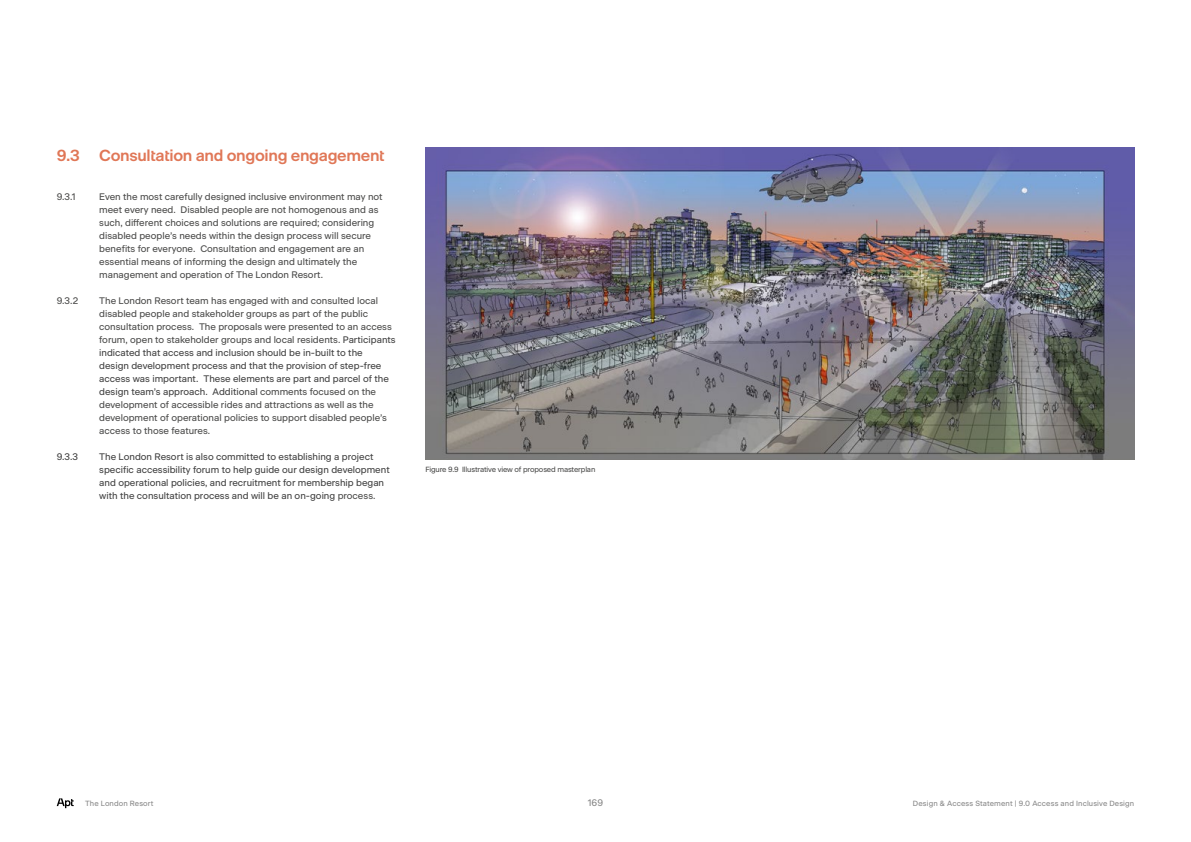
<style>
.page{position:relative;width:1191px;height:842px;background:#fff}
.page>*{position:absolute;margin:0;border:0;box-sizing:border-box;transform-origin:0 0}
.t1{font:600 16px "Apt Sans Headline";letter-spacing:-.02em;color:#e07757}
.t2{font:9.5px/13px "Apt Sans";color:#4a4a49}
.t3{font:9.5px/13px "Apt Sans";color:#404040}
.t4{font:9.5px "Apt Sans";color:#878787}
.t5{font:7.5px "Apt Sans";letter-spacing:.015em;color:#878787}
.t6{font:7.5px "Apt Sans";letter-spacing:-.02em;color:#4a4a49}
.s1{color:#404040}
.s2{color:#4a4a49}
</style>
<div class="page">
<svg style="left:57px;top:798px;width:17px;height:10px"></svg>
<img style="left:425px;top:148px;width:709px;height:312px">
<h1 class="t1" style="left:57px;top:143px;width:329px">9.3 Consultation and ongoing engagement</h1>
<p class="t2" style="left:57px;top:189px;width:20px">9.3.1</p>
<p class="t2" style="left:99px;top:189px;width:285px">Even the most carefully designed inclusive environment may not meet every need. Disabled people are not homogenous and as such, different choices and solutions are required; considering disabled people’s needs within the design process will secure benefits for everyone. Consultation and engagement are an essential means of informing the design and ultimately the management and operation of The London Resort.</p>
<p class="t2" style="left:57px;top:293px;width:23px">9.3.2</p>
<p class="t2" style="left:99px;top:293px;width:298px">The London Resort team has engaged with and consulted local disabled people and stakeholder groups as part of the public consultation process. The proposals were presented to an access forum, open to stakeholder groups and local residents. <span class="s1">Participants indicated that access and inclusion should be in-built to the<br>design development process and that the provision of step-free access was important. These elements are part and parcel of the design team’s approach. Additional</span> comments focused on the development of accessible rides and attractions as well as the development of operational policies to support disabled people’s access to those features.</p>
<p class="t3" style="left:57px;top:449px;width:23px">9.3.3</p>
<p class="t3" style="left:99px;top:449px;width:292px">The London Resort is also committed to establishing a project specific accessibility forum to help guide our design development and operational policies, and recruitment for membership began with the consultation process and will be an on-going <span class="s2">process.</span></p>
<p class="t6" style="left:425px;top:464px;width:171px">Figure 9.9 Illustrative view of proposed masterplan</p>
<p class="t5" style="left:85px;top:798px;width:70px">The London Resort</p>
<p class="t4" style="left:588px;top:795px;width:17px">169</p>
<p class="t5" style="left:913px;top:798px;width:223px">Design &amp; Access Statement | 9.0 Access and Inclusive Design</p>
</div>
